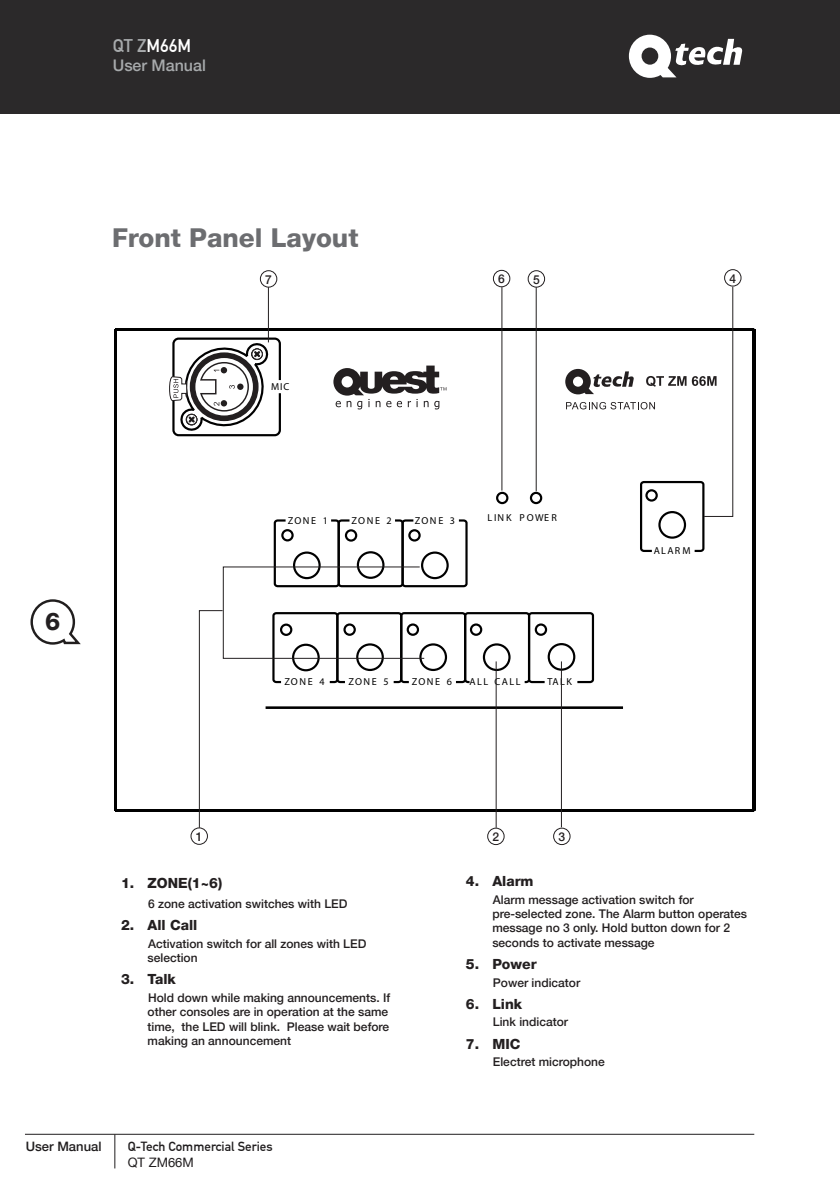
<style>
.page{position:relative;width:840px;height:1191px;background:#fff}
.page>*{position:absolute;margin:0;border:0;box-sizing:border-box;transform-origin:0 0}
.t1{font:800 26px "Helvetica Neue";color:#6c6d70}
.t2{font:800 24px "Helvetica Neue";color:#231f20}
.t3{font:18px "DIN Mittelschrift";color:#fff}
.t4{font:500 16px "Helvetica Neue";color:#a7aaac}
.t5{font:800 14px "Helvetica Neue";color:#231f20}
.t6{font:13px "DIN Mittelschrift";color:#201d1e}
.t7{font:500 13px "Helvetica Neue";color:#201d1e}
.t8{font:13px "Helvetica Neue";color:#201d1e}
.t9{font:500 12px/14.4px "Helvetica Neue";color:#231f20}
.t10{font:10.2px "Bank Gothic Md BT";letter-spacing:.15em;color:#000}
.t11{font:10.2px "Bank Gothic Md BT";letter-spacing:.17em;color:#000}
.s1{color:#a7aaac}
</style>
<div class="page">
<hr style="left:25px;top:1134px;width:728px;height:1px;background:#201d1e">
<hr style="left:114px;top:1134px;width:1px;height:34px;background:#201d1e">
<div style="left:0;top:0;width:839px;height:113px;background:#2b292a"></div>
<svg style="left:30px;top:599px;width:51px;height:46px"></svg>
<svg style="left:628px;top:35px;width:114px;height:43px"></svg>
<hr style="left:115px;top:329px;width:2px;height:481px;background:#000">
<hr style="left:116px;top:809px;width:637px;height:2px;background:#000">
<hr style="left:752px;top:329px;width:2px;height:481px;background:#000">
<div style="left:639px;top:481px;width:65px;height:71px;border:2px solid #000;border-radius:3px"></div>
<div style="left:400px;top:612px;width:66px;height:71px;border:2px solid #000;border-radius:3px"></div>
<div style="left:464px;top:612px;width:66px;height:71px;border:2px solid #000;border-radius:3px"></div>
<div style="left:527px;top:612px;width:66px;height:71px;border:2px solid #000;border-radius:3px"></div>
<div style="left:273px;top:519px;width:66px;height:68px;border:2px solid #000;border-radius:3px"></div>
<div style="left:337px;top:519px;width:66px;height:68px;border:2px solid #000;border-radius:3px"></div>
<div style="left:401px;top:519px;width:66px;height:68px;border:2px solid #000;border-radius:3px"></div>
<hr style="left:116px;top:328px;width:637px;height:2px;background:#000">
<div style="left:281px;top:529px;width:12px;height:12px;border:2px solid #000;border-radius:50%"></div>
<div style="left:344px;top:529px;width:13px;height:12px;border:2px solid #000;border-radius:50%"></div>
<div style="left:408px;top:529px;width:12px;height:12px;border:2px solid #000;border-radius:50%"></div>
<div style="left:495px;top:492px;width:13px;height:12px;border:2px solid #000;border-radius:50%"></div>
<div style="left:529px;top:492px;width:13px;height:12px;border:2px solid #000;border-radius:50%"></div>
<div style="left:469px;top:623px;width:13px;height:13px;border:2px solid #000;border-radius:50%"></div>
<div style="left:534px;top:623px;width:13px;height:13px;border:2px solid #000;border-radius:50%"></div>
<div style="left:293px;top:551px;width:27px;height:28px;border:2px solid #000;border-radius:50%"></div>
<div style="left:356px;top:551px;width:28px;height:28px;border:2px solid #000;border-radius:50%"></div>
<div style="left:421px;top:551px;width:27px;height:28px;border:2px solid #000;border-radius:50%"></div>
<div style="left:547px;top:643px;width:28px;height:27px;border:2px solid #000;border-radius:50%"></div>
<div style="left:482px;top:643px;width:28px;height:28px;border:2px solid #000;border-radius:50%"></div>
<div style="left:419px;top:643px;width:28px;height:28px;border:2px solid #000;border-radius:50%"></div>
<div style="left:658px;top:511px;width:27px;height:28px;border:2px solid #000;border-radius:50%"></div>
<div style="left:172px;top:337px;width:109px;height:99px;border:2px solid #000;border-radius:5px"></div>
<hr style="left:265px;top:706px;width:357px;height:3px;background:#000">
<svg style="left:169px;top:341px;width:100px;height:92px"></svg>
<svg style="left:333px;top:365px;width:113px;height:44px"></svg>
<div style="left:527px;top:270px;width:17px;height:17px;border:1px solid #231f20;border-radius:50%"></div>
<div style="left:493px;top:270px;width:17px;height:17px;border:1px solid #231f20;border-radius:50%"></div>
<div style="left:260px;top:270px;width:17px;height:17px;border:1px solid #231f20;border-radius:50%"></div>
<hr style="left:535px;top:287px;width:1px;height:204px;background:#231f20">
<hr style="left:501px;top:287px;width:1px;height:203px;background:#231f20">
<hr style="left:268px;top:287px;width:1px;height:55px;background:#231f20">
<hr style="left:495px;top:661px;width:1px;height:166px;background:#231f20">
<hr style="left:560px;top:661px;width:1px;height:166px;background:#231f20">
<div style="left:191px;top:827px;width:16px;height:17px;border:1px solid #231f20;border-radius:50%"></div>
<div style="left:487px;top:828px;width:17px;height:17px;border:1px solid #231f20;border-radius:50%"></div>
<div style="left:553px;top:828px;width:17px;height:17px;border:1px solid #231f20;border-radius:50%"></div>
<div style="left:724px;top:269px;width:16px;height:17px;border:1px solid #231f20;border-radius:50%"></div>
<svg style="left:199px;top:566px;width:225px;height:262px"></svg>
<svg style="left:565px;top:286px;width:167px;height:231px"></svg>
<h3 class="t3" style="left:113px;top:35px;width:80px"><span class="s1">QT Z</span>M66M</h3>
<h3 class="t4" style="left:113px;top:56px;width:95px">User Manual</h3>
<h2 class="t2" style="left:45px;top:607px;width:17px">6</h2>
<h1 class="t1" style="left:112px;top:222px;width:248px">Front Panel Layout</h1>
<p class="t9" style="left:265px;top:272px;width:8px">7</p>
<p class="t9" style="left:498px;top:272px;width:8px">6</p>
<p class="t9" style="left:532px;top:272px;width:8px">5</p>
<p class="t10" style="left:271px;top:380px;width:20px">MIC</p>
<p class="t10" style="left:288px;top:514px;width:42px">ZONE 1</p>
<p class="t10" style="left:351px;top:514px;width:42px">ZONE 2</p>
<p class="t10" style="left:414px;top:514px;width:42px">ZONE 3</p>
<p class="t11" style="left:487px;top:511px;width:71px">LINK POWER</p>
<p class="t10" style="left:284px;top:675px;width:42px">ZONE 4</p>
<p class="t10" style="left:348px;top:675px;width:42px">ZONE 5</p>
<p class="t10" style="left:411px;top:675px;width:42px">ZONE 6</p>
<p class="t10" style="left:469px;top:675px;width:53px">ALL CALL</p>
<p class="t10" style="left:547px;top:675px;width:26px">TALK</p>
<p class="t9" style="left:729px;top:271px;width:8px">4</p>
<p class="t10" style="left:653px;top:544px;width:39px">ALARM</p>
<p class="t9" style="left:196px;top:829px;width:8px">1</p>
<p class="t9" style="left:492px;top:829px;width:8px">2</p>
<p class="t9" style="left:558px;top:829px;width:8px">3</p>
<p class="t5" style="left:121px;top:875px;width:103px">1. ZONE(1~6)</p>
<p class="t9" style="left:148px;top:896px;width:201px">6 zone activation switches with LED</p>
<p class="t5" style="left:121px;top:917px;width:78px">2. All Call</p>
<p class="t9" style="left:147px;top:936px;width:220px">Activation switch for all zones with LED selection</p>
<p class="t5" style="left:121px;top:971px;width:56px">3. Talk</p>
<p class="t9" style="left:147px;top:990px;width:244px">Hold down while making announcements. If other consoles are in operation at the same time, the LED will blink. Please wait before making an announcement</p>
<p class="t5" style="left:465px;top:873px;width:69px">4. Alarm</p>
<p class="t9" style="left:492px;top:892px;width:256px">Alarm message activation switch for pre-selected zone. The Alarm button operates message no 3 only. Hold button down for 2 seconds to activate message</p>
<p class="t5" style="left:465px;top:956px;width:72px">5. Power</p>
<p class="t9" style="left:492px;top:975px;width:89px">Power indicator</p>
<p class="t5" style="left:465px;top:995px;width:58px">6. Link</p>
<p class="t9" style="left:492px;top:1014px;width:77px">Link indicator</p>
<p class="t5" style="left:465px;top:1035px;width:56px">7. MIC</p>
<p class="t9" style="left:492px;top:1054px;width:113px">Electret microphone</p>
<p class="t7" style="left:26px;top:1138px;width:77px">User Manual</p>
<p class="t6" style="left:128px;top:1139px;width:146px">Q-Tech Commercial Series</p>
<p class="t8" style="left:128px;top:1154px;width:68px">QT ZM66M</p>
</div>
